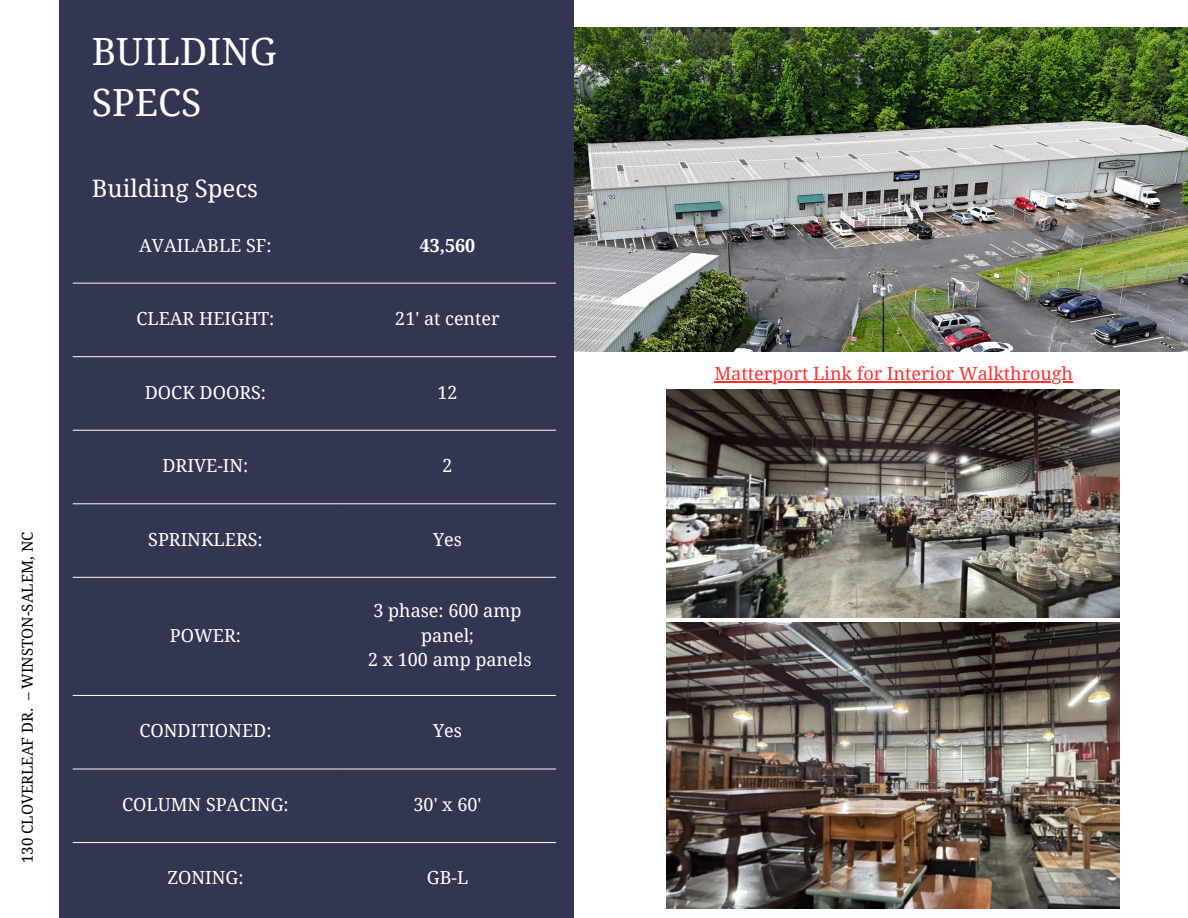
<style>
.page{position:relative;width:1188px;height:918px;background:#fff}
.page>*{position:absolute;margin:0;border:0;box-sizing:border-box;transform-origin:0 0}
.t1{font:37.5px/51.8px "Droid Serif";color:#fff}
.t2{font:24px "Droid Serif";color:#fff}
.t3{font:18px/24.8px "Droid Serif";color:#fff;text-align:center}
.t4{font:18px "Droid Serif";color:#ff3131}
.t5{font:700 18px "Droid Serif";color:#fff}
.t6{font:15px "Droid Serif";color:#000}
</style>
<div class="page">
<img style="left:573px;top:28px;width:615px;height:324px">
<div style="left:59px;top:0;width:514px;height:918px;background:#333652"></div>
<svg style="left:73px;top:282px;width:483px;height:487px"></svg>
<hr style="left:338px;top:210px;width:1px;height:706px;background:#333652">
<hr style="left:73px;top:283px;width:483px;height:1px;background:#fff">
<hr style="left:73px;top:356px;width:483px;height:1px;background:#fff">
<hr style="left:73px;top:430px;width:483px;height:1px;background:#fff">
<hr style="left:73px;top:503px;width:483px;height:1px;background:#fff">
<hr style="left:73px;top:577px;width:483px;height:1px;background:#fff">
<hr style="left:73px;top:695px;width:483px;height:1px;background:#fff">
<hr style="left:73px;top:769px;width:483px;height:1px;background:#fff">
<hr style="left:73px;top:842px;width:483px;height:1px;background:#fff">
<img style="left:666px;top:390px;width:454px;height:228px">
<img style="left:666px;top:623px;width:454px;height:286px">
<hr style="left:714px;top:381px;width:359px;height:1px;background:#ff3131">
<p class="t6" style="left:19px;top:863px;width:333px;rotate:-90deg">130 CLOVERLEAF DR. – WINSTON-SALEM, NC</p>
<p class="t1" style="left:92px;top:26px;width:186px">BUILDING<br>SPECS</p>
<p class="t2" style="left:92px;top:175px;width:168px">Building Specs</p>
<p class="t3" style="left:139px;top:233px;width:134px">AVAILABLE SF:</p>
<p class="t5" style="left:420px;top:235px;width:57px">43,560</p>
<h2 class="t3" style="left:137px;top:306px;width:139px">CLEAR HEIGHT:</h2>
<p class="t3" style="left:395px;top:306px;width:106px">21' at center</p>
<p class="t3" style="left:145px;top:380px;width:123px">DOCK DOORS:</p>
<p class="t3" style="left:437px;top:380px;width:22px">12</p>
<p class="t3" style="left:163px;top:454px;width:87px">DRIVE-IN:</p>
<p class="t3" style="left:442px;top:454px;width:12px">2</p>
<p class="t3" style="left:148px;top:527px;width:116px">SPRINKLERS:</p>
<p class="t3" style="left:433px;top:527px;width:30px">Yes</p>
<p class="t3" style="left:170px;top:623px;width:73px">POWER:</p>
<p class="t3" style="left:374px;top:598px;width:149px">3 phase: 600 amp panel;</p>
<p class="t3" style="left:368px;top:648px;width:165px">2 x 100 amp panels</p>
<p class="t3" style="left:140px;top:719px;width:133px">CONDITIONED:</p>
<p class="t3" style="left:433px;top:719px;width:30px">Yes</p>
<p class="t3" style="left:122px;top:792px;width:168px">COLUMN SPACING:</p>
<p class="t3" style="left:414px;top:792px;width:69px">30' x 60'</p>
<p class="t3" style="left:168px;top:866px;width:78px">ZONING:</p>
<p class="t3" style="left:427px;top:866px;width:43px">GB-L</p>
<p class="t4" style="left:714px;top:363px;width:360px">Matterport Link for Interior Walkthrough</p>
</div>
